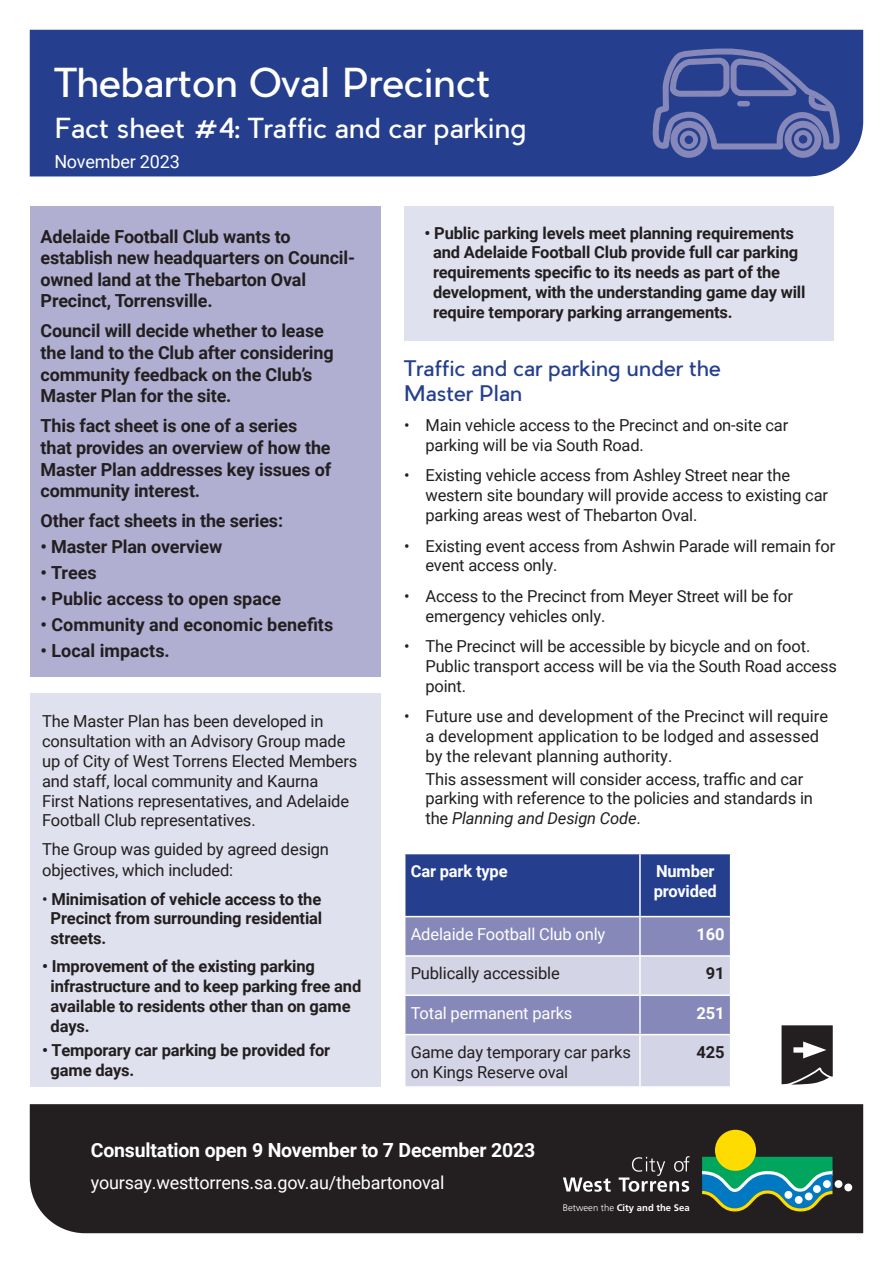
<style>
.page{position:relative;width:893px;height:1263px;background:#fff}
.page>*{position:absolute;margin:0;border:0;box-sizing:border-box;transform-origin:0 0}
.t1{font:39px "Pier Sans";letter-spacing:-.01em;color:#fff}
.t2{font:27px "Pier Sans";letter-spacing:-.01em;color:#fff}
.t3{font:21px/25.2px "Pier Sans";letter-spacing:-.01em;color:#253f8e}
.t4{font:700 19.5px "Roboto";letter-spacing:-.01em;color:#fff}
.t5{font:700 18px/21.6px "Roboto";letter-spacing:-.01em;color:#231f20}
.t6{font:18px "Roboto";letter-spacing:-.01em;color:#fff}
.t7{font:16.5px/19.8px "Roboto";letter-spacing:-.01em;color:#231f20}
.t8{font:700 16.5px/19.8px "Roboto";letter-spacing:-.01em;color:#231f20}
.t9{font:16.5px "Roboto";letter-spacing:-.01em;color:#fff}
.t10{font:700 16.5px/19.8px "Roboto";letter-spacing:-.01em;color:#fff}
.t11{font:700 9.45px "Frutiger";color:#fff}
.s1{font-weight:400}
.s2{font-style:italic}
.s3{font-weight:300}
</style>
<div class="page">
<div style="left:30px;top:30px;width:833px;height:146px;background:#253f8e"></div>
<div style="left:784px;top:121px;width:37px;height:37px;border:7px solid #8688ba;border-radius:50%"></div>
<div style="left:670px;top:121px;width:37px;height:37px;border:7px solid #8688ba;border-radius:50%"></div>
<svg style="left:650px;top:46px;width:189px;height:109px;background:#46589d"></svg>
<div style="left:30px;top:693px;width:351px;height:393px;background:#e0e1ee"></div>
<div style="left:404px;top:206px;width:429px;height:134px;background:#e0e1ee"></div>
<svg style="left:781px;top:1025px;width:52px;height:60px;background:#474445"></svg>
<svg style="left:405px;top:854px;width:325px;height:232px;background:#8a92bf"></svg>
<hr style="left:639px;top:854px;width:2px;height:62px;background:#fff">
<hr style="left:404px;top:916px;width:237px;height:1px;background:#fff">
<hr style="left:404px;top:955px;width:237px;height:2px;background:#fff">
<hr style="left:639px;top:957px;width:2px;height:37px;background:#fff">
<hr style="left:404px;top:994px;width:236px;height:2px;background:#fff">
<hr style="left:640px;top:994px;width:91px;height:2px;background:#fff">
<hr style="left:639px;top:996px;width:2px;height:38px;background:#fff">
<hr style="left:404px;top:1034px;width:236px;height:1px;background:#fff">
<hr style="left:640px;top:1034px;width:91px;height:1px;background:#fff">
<hr style="left:639px;top:1035px;width:2px;height:51px;background:#fff">
<hr style="left:639px;top:916px;width:92px;height:1px;background:#fff">
<hr style="left:639px;top:917px;width:2px;height:38px;background:#fff">
<hr style="left:639px;top:955px;width:92px;height:2px;background:#fff">
<div style="left:30px;top:206px;width:351px;height:470px;background:#b0afd2"></div>
<div style="left:30px;top:1104px;width:833px;height:129px;background:#231f20"></div>
<svg style="left:702px;top:1157px;width:130px;height:54px;background:#34907d"></svg>
<div style="left:835px;top:1180px;width:7px;height:8px;background:#fff;border-radius:50%"></div>
<div style="left:844px;top:1183px;width:8px;height:8px;background:#fff;border-radius:50%"></div>
<div style="left:715px;top:1130px;width:41px;height:41px;background:#ffdc01;border-radius:50%"></div>
<svg style="left:563px;top:1177px;width:48px;height:15px"></svg>
<svg style="left:619px;top:1156px;width:70px;height:36px;background:#514e4f"></svg>
<p class="t1" style="left:54px;top:58px;width:438px">Thebarton Oval Precinct</p>
<p class="t2" style="left:54px;top:111px;width:474px">Fact sheet #4: Traffic and car parking</p>
<p class="t6" style="left:54px;top:149px;width:127px">November 2023</p>
<p class="t5" style="left:41px;top:225px;width:316px">Adelaide Football Club wants to establish new headquarters on Council&shy;owned land at the Thebarton Oval<br>Precinct, Torrensville.</p>
<p class="t5" style="left:41px;top:320px;width:295px">Council will decide whether to lease the land to the Club after considering community feedback on the Club’s Master Plan for the site.</p>
<p class="t5" style="left:41px;top:414px;width:292px">This fact sheet is one of a series that provides an overview of how the<br>Master Plan addresses key issues of community interest.</p>
<p class="t5" style="left:41px;top:509px;width:244px">Other fact sheets in the series:</p>
<p class="t5" style="left:41px;top:535px;width:183px">• Master Plan overview</p>
<p class="t5" style="left:41px;top:561px;width:58px">• Trees</p>
<p class="t5" style="left:41px;top:587px;width:242px">• Public access to open space</p>
<p class="t5" style="left:41px;top:613px;width:294px">• Community and economic benefits</p>
<p class="t5" style="left:41px;top:639px;width:131px">• Local impacts.</p>
<p class="t7" style="left:42px;top:711px;width:317px">The Master Plan has been developed in consultation with an Advisory Group made up of City of West Torrens Elected Members and staff, local community and Kaurna<br>First Nations representatives, and Adelaide Football Club representatives.</p>
<p class="t7" style="left:42px;top:837px;width:288px;line-height:21.6px">The Group was guided by agreed design objectives, which included:</p>
<p class="t8" style="left:51px;top:888px;width:273px;text-align:justify;text-indent:-9px"><span class="s1">•</span> Minimisation of vehicle access to the Precinct from surrounding residential streets.</p>
<p class="t8" style="left:51px;top:956px;width:312px;text-indent:-9px">• Improvement of the existing parking infrastructure and to keep parking free and available to residents other than on game days.</p>
<p class="t8" style="left:51px;top:1039px;width:281px;text-indent:-9px">• Temporary car parking be provided for game days.</p>
<p class="t8" style="left:433px;top:222px;width:374px;text-indent:-9px">• Public parking levels meet planning requirements and Adelaide Football Club provide full car parking requirements specific to its needs as part of the development, with the understanding game day will require temporary parking arrangements.</p>
<p class="t3" style="left:404px;top:355px;width:318px">Traffic and car parking under the<br>Master Plan</p>
<p class="t7" style="left:425px;top:415px;width:364px;text-indent:-21px">• Main vehicle access to the Precinct and on-site car parking will be via South Road.</p>
<p class="t7" style="left:425px;top:465px;width:404px;text-indent:-21px">• Existing vehicle access from Ashley Street near the western site boundary will provide access to existing car parking areas west of Thebarton Oval.</p>
<p class="t7" style="left:425px;top:535px;width:411px;text-indent:-21px">• Existing event access from Ashwin Parade will remain for event access only.</p>
<p class="t7" style="left:425px;top:585px;width:369px;text-indent:-21px">• Access to the Precinct from Meyer Street will be for emergency vehicles only.</p>
<p class="t7" style="left:425px;top:636px;width:413px;text-indent:-21px">• The Precinct will be accessible by bicycle and on foot.<br>Public transport access will be via the South Road access point.</p>
<p class="t7" style="left:425px;top:706px;width:404px;text-indent:-21px">• Future use and development of the Precinct will require a development application to be lodged and assessed by the relevant planning authority.</p>
<p class="t7" style="left:425px;top:768px;width:389px">This assessment will consider access, traffic and car parking with reference to the policies and standards in the <span class="s2">Planning and Design Code</span>.</p>
<p class="t10" style="left:411px;top:860px;width:98px">Car park type</p>
<p class="t10" style="left:654px;top:860px;width:65px">Number provided</p>
<p class="t9" style="left:411px;top:922px;width:196px">Adelaide Football Club only</p>
<p class="t10" style="left:697px;top:923px;width:30px">160</p>
<p class="t7" style="left:411px;top:963px;width:151px">Publically accessible</p>
<p class="t8" style="left:706px;top:963px;width:20px">91</p>
<p class="t9" style="left:411px;top:1001px;width:163px">Total permanent parks</p>
<p class="t10" style="left:697px;top:1002px;width:30px">251</p>
<p class="t7" style="left:411px;top:1041px;width:222px">Game day temporary car parks on Kings Reserve oval</p>
<p class="t8" style="left:697px;top:1041px;width:30px">425</p>
<p class="t4" style="left:91px;top:1137px;width:446px">Consultation open 9 November to 7 December 2023</p>
<p class="t6" style="left:91px;top:1170px;width:355px">yoursay.westtorrens.sa.gov.au/thebartonoval</p>
<p class="t11" style="left:563px;top:1202px;width:128px"><span class="s3">Between the</span> City and the Sea</p>
</div>
